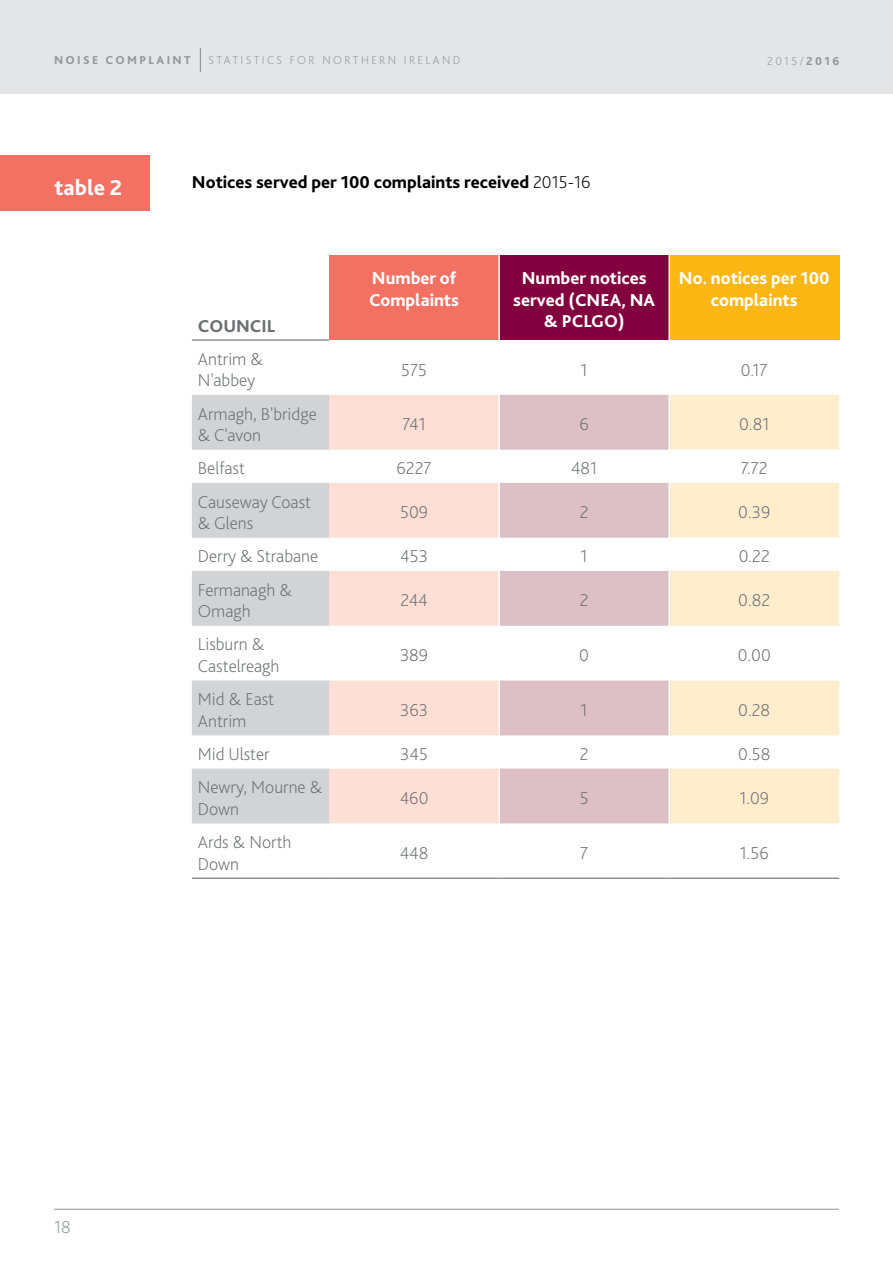
<style>
.page{position:relative;width:893px;height:1263px;background:#fff}
.page>*{position:absolute;margin:0;border:0;box-sizing:border-box;transform-origin:0 0}
.t1{font:800 22.5px "Bliss 2";color:#fff}
.footnotes{font:200 18px/21.6px "Bliss 2";color:#6d6e71}
.footnotes-2{font:800 18px/21.6px "Bliss 2";color:#fff;text-align:center}
.t2{font:800 18px "Bliss 2";color:#000}
.footnotes-3{font:800 18px "Bliss 2";color:#6d6e71}
.t3{font:200 18px "Bliss 2";color:#939598}
.t4{font:200 12px "Bliss 2";letter-spacing:.2em;color:#939598}
.t5{font:800 12px "Bliss 2";letter-spacing:.2em;color:#939598}
.s1{font-weight:800}
.s2{font-weight:200}
</style>
<div class="page">
<div style="left:0;top:0;width:893px;height:94px;background:#e4e5e6"></div>
<svg style="left:200px;top:48px;width:1px;height:24px"></svg>
<hr style="left:54px;top:1209px;width:785px;height:1px;background:#939598">
<div style="left:329px;top:255px;width:170px;height:85px;background:#f37163"></div>
<div style="left:499px;top:255px;width:170px;height:85px;background:#83003f"></div>
<div style="left:669px;top:255px;width:170px;height:85px;background:#fdb714"></div>
<svg style="left:192px;top:395px;width:137px;height:428px;fill:#d1d3d4"></svg>
<svg style="left:329px;top:395px;width:169px;height:428px;fill:#fddfd5"></svg>
<svg style="left:500px;top:395px;width:168px;height:428px;fill:#ddc0c5"></svg>
<svg style="left:670px;top:395px;width:169px;height:428px;fill:#ffedce"></svg>
<hr style="left:498px;top:255px;width:2px;height:85px;background:#fff">
<hr style="left:668px;top:255px;width:2px;height:85px;background:#fff">
<hr style="left:192px;top:878px;width:137px;height:1px;background:#6d6e71">
<hr style="left:329px;top:878px;width:170px;height:1px;background:#6d6e71">
<hr style="left:499px;top:878px;width:170px;height:1px;background:#6d6e71">
<hr style="left:669px;top:878px;width:170px;height:1px;background:#6d6e71">
<hr style="left:192px;top:339px;width:137px;height:2px;background:#6d6e71">
<div style="left:0;top:155px;width:149px;height:56px;background:#f37163"></div>
<hr style="left:892px;top:155px;width:1px;height:54px;background:#f37163">
<p class="t5" style="left:54px;top:52px;width:138px">NOISE COMPLAINT</p>
<p class="t4" style="left:208px;top:52px;width:254px">STATISTICS FOR NORTHERN IRELAND</p>
<p class="t4" style="left:767px;top:53px;width:74px">2015/<span class="s1">2016</span></p>
<p class="t1" style="left:55px;top:174px;width:69px">table 2</p>
<p class="t2" style="left:192px;top:171px;width:400px">Notices served per 100 complaints received <span class="s2">2015-16</span></p>
<p class="footnotes-3" style="left:198px;top:314px;width:79px">COUNCIL</p>
<p class="footnotes-2" style="left:369px;top:267px;width:91px;text-align:left">Number of<br>Complaints</p>
<p class="footnotes-2" style="left:513px;top:267px;width:143px">Number notices served (CNEA, NA &amp; PCLGO)</p>
<p class="footnotes-2" style="left:679px;top:267px;width:152px">No. notices per 100 complaints</p>
<p class="footnotes" style="left:198px;top:348px;width:67px">Antrim &amp;<br>N'abbey</p>
<p class="footnotes" style="left:401px;top:358px;width:28px">575</p>
<p class="footnotes" style="left:581px;top:358px;width:9px">1</p>
<p class="footnotes" style="left:741px;top:358px;width:28px">0.17</p>
<p class="footnotes" style="left:198px;top:402px;width:120px">Armagh, B'bridge &amp; C'avon</p>
<p class="footnotes" style="left:402px;top:413px;width:25px">741</p>
<p class="footnotes" style="left:579px;top:413px;width:11px">6</p>
<p class="footnotes" style="left:739px;top:413px;width:32px">0.81</p>
<p class="footnotes" style="left:198px;top:457px;width:49px">Belfast</p>
<p class="footnotes" style="left:396px;top:457px;width:37px">6227</p>
<p class="footnotes" style="left:571px;top:457px;width:28px">481</p>
<p class="footnotes" style="left:741px;top:457px;width:28px">7.72</p>
<p class="footnotes" style="left:198px;top:490px;width:115px">Causeway Coast &amp; Glens</p>
<p class="footnotes" style="left:400px;top:501px;width:29px">509</p>
<p class="footnotes" style="left:580px;top:501px;width:10px">2</p>
<p class="footnotes" style="left:738px;top:501px;width:33px">0.39</p>
<p class="footnotes" style="left:198px;top:545px;width:122px">Derry &amp; Strabane</p>
<p class="footnotes" style="left:400px;top:545px;width:29px">453</p>
<p class="footnotes" style="left:581px;top:545px;width:9px">1</p>
<p class="footnotes" style="left:739px;top:545px;width:33px">0.22</p>
<p class="footnotes" style="left:198px;top:578px;width:95px">Fermanagh &amp;<br>Omagh</p>
<p class="footnotes" style="left:400px;top:589px;width:29px">244</p>
<p class="footnotes" style="left:580px;top:589px;width:10px">2</p>
<p class="footnotes" style="left:738px;top:589px;width:33px">0.82</p>
<p class="footnotes" style="left:198px;top:633px;width:83px">Lisburn &amp;<br>Castelreagh</p>
<p class="footnotes" style="left:400px;top:644px;width:30px">389</p>
<p class="footnotes" style="left:579px;top:644px;width:11px">0</p>
<p class="footnotes" style="left:738px;top:644px;width:35px">0.00</p>
<p class="footnotes" style="left:198px;top:688px;width:78px">Mid &amp; East<br>Antrim</p>
<p class="footnotes" style="left:400px;top:699px;width:29px">363</p>
<p class="footnotes" style="left:581px;top:699px;width:9px">1</p>
<p class="footnotes" style="left:738px;top:699px;width:33px">0.28</p>
<p class="footnotes" style="left:198px;top:743px;width:73px">Mid Ulster</p>
<p class="footnotes" style="left:400px;top:743px;width:29px">345</p>
<p class="footnotes" style="left:580px;top:743px;width:10px">2</p>
<p class="footnotes" style="left:738px;top:743px;width:34px">0.58</p>
<p class="footnotes" style="left:198px;top:776px;width:126px">Newry, Mourne &amp;<br>Down</p>
<p class="footnotes" style="left:400px;top:787px;width:30px">460</p>
<p class="footnotes" style="left:580px;top:787px;width:10px">5</p>
<p class="footnotes" style="left:739px;top:787px;width:31px">1.09</p>
<p class="footnotes" style="left:198px;top:831px;width:95px">Ards &amp; North<br>Down</p>
<p class="footnotes" style="left:400px;top:842px;width:30px">448</p>
<p class="footnotes" style="left:580px;top:842px;width:10px">7</p>
<p class="footnotes" style="left:740px;top:842px;width:31px">1.56</p>
<p class="t3" style="left:54px;top:1215px;width:18px">18</p>
</div>
